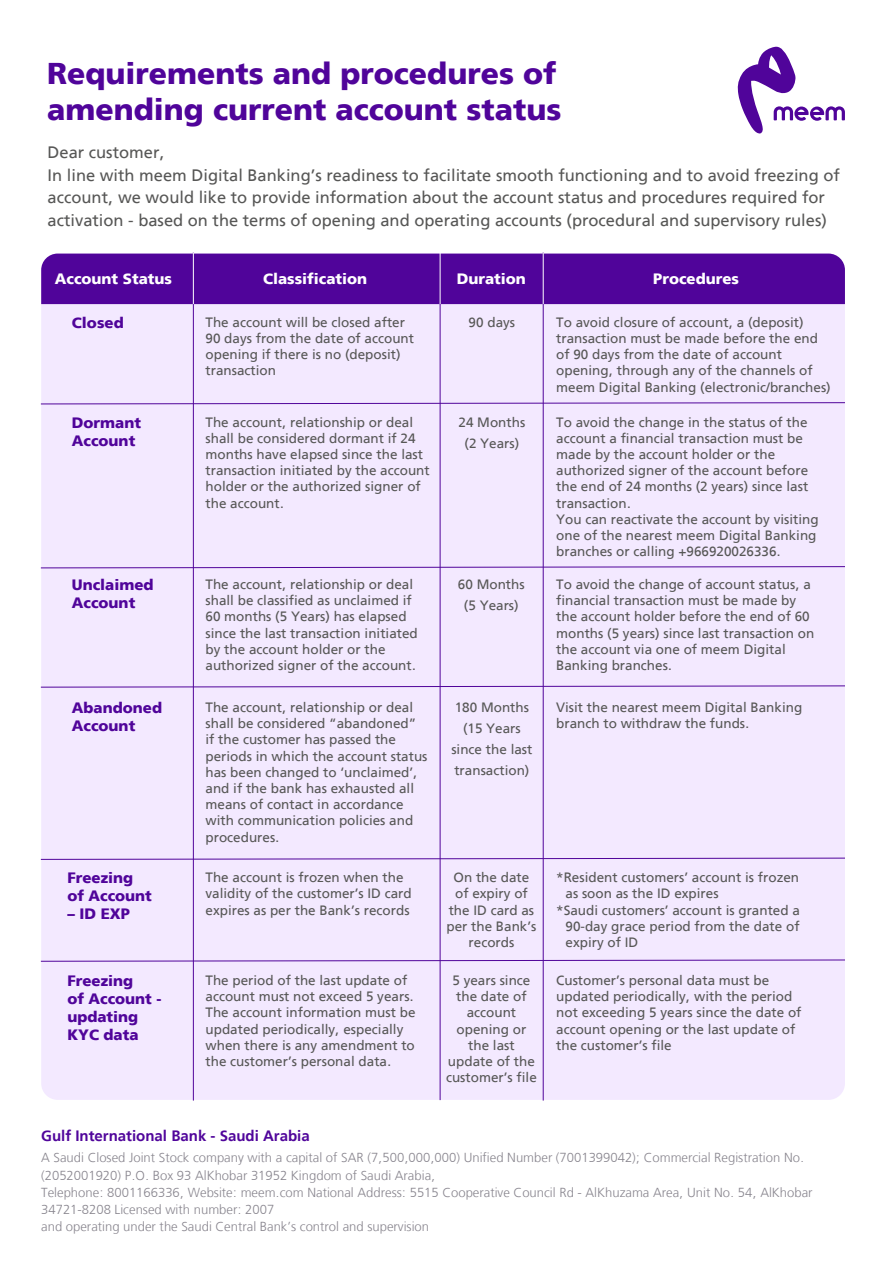
<style>
.page{position:relative;width:893px;height:1263px;background:#fff}
.page>*{position:absolute;margin:0;border:0;box-sizing:border-box;transform-origin:0 0}
.t1{font:900 30px/36px "Frutiger LT Arabic 75";color:#50049a}
.t2{font:16.5px/22.8px "Frutiger LT Arabic 55 Roman";color:#575756}
.t3{font:900 15px/18px "Frutiger LT Arabic 75";color:#50049a}
.t4{font:900 15px "Frutiger LT Arabic 75";color:#fff}
.t5{font:700 15px "Frutiger LT Arabic 65";color:#50059b}
.t6{font:13.5px/16.2px "Frutiger LT Arabic 55 Roman";color:#575756}
.t7{font:300 13.05px/17.2px "Frutiger LT Arabic 45";color:#88858e}
</style>
<div class="page">
<svg style="left:737px;top:47px;width:108px;height:87px"></svg>
<div style="left:41px;top:254px;width:804px;height:846px;background:#f3e9ff;border-radius:16px"></div>
<hr style="left:193px;top:252px;width:1px;height:848px;background:#50049a">
<hr style="left:440px;top:256px;width:1px;height:844px;background:#50049a">
<hr style="left:543px;top:252px;width:1px;height:848px;background:#50049a">
<div style="left:41px;top:254px;width:804px;height:50px;background:#50049a"></div>
<svg style="left:40px;top:566px;width:805px;height:3px"></svg>
<svg style="left:40px;top:402px;width:805px;height:3px"></svg>
<svg style="left:40px;top:685px;width:805px;height:3px"></svg>
<svg style="left:40px;top:857px;width:805px;height:3px"></svg>
<svg style="left:40px;top:959px;width:805px;height:3px"></svg>
<hr style="left:193px;top:252px;width:1px;height:52px;background:#fff">
<hr style="left:440px;top:253px;width:1px;height:51px;background:#fff">
<hr style="left:543px;top:252px;width:1px;height:52px;background:#fff">
<h1 class="t1" style="left:47px;top:55px;width:516px">Requirements and procedures of amending current account status</h1>
<p class="t2" style="left:48px;top:141px;width:794px">Dear customer,<br>In line with meem Digital Banking’s readiness to facilitate smooth functioning and to avoid freezing of account, we would like to provide information about the account status and procedures required for activation - based on the terms of opening and operating accounts (procedural and supervisory rules)</p>
<p class="t4" style="left:55px;top:270px;width:119px">Account Status</p>
<p class="t4" style="left:263px;top:270px;width:106px">Classification</p>
<p class="t4" style="left:457px;top:270px;width:71px">Duration</p>
<p class="t4" style="left:653px;top:270px;width:87px">Procedures</p>
<p class="t6" style="left:205px;top:314px;width:210px">The account will be closed after<br>90 days from the date of account opening if there is no (deposit) transaction</p>
<p class="t6" style="left:556px;top:314px;width:276px">To avoid closure of account, a (deposit) transaction must be made before the end of 90 days from the date of account opening, through any of the channels of meem Digital Banking (electronic/branches)</p>
<p class="t3" style="left:72px;top:314px;width:53px">Closed</p>
<p class="t6" style="left:469px;top:314px;width:48px">90 days</p>
<p class="t3" style="left:72px;top:414px;width:71px">Dormant<br>Account</p>
<p class="t3" style="left:72px;top:576px;width:83px">Unclaimed<br>Account</p>
<p class="t6" style="left:205px;top:414px;width:226px">The account, relationship or deal shall be considered dormant if 24 months have elapsed since the last transaction initiated by the account holder or the authorized signer of the account.</p>
<p class="t6" style="left:206px;top:576px;width:214px">The account, relationship or deal shall be classified as unclaimed if 60 months (5 Years) has elapsed since the last transaction initiated by the account holder or the authorized signer of the account.</p>
<p class="t6" style="left:458px;top:411px;width:68px;line-height:21px;text-align:center">24 Months (2 Years)</p>
<p class="t6" style="left:458px;top:574px;width:68px;line-height:21px;text-align:center">60 Months (5 Years)</p>
<p class="t6" style="left:556px;top:414px;width:264px">To avoid the change in the status of the account a financial transaction must be made by the account holder or the authorized signer of the account before the end of 24 months (2 years) since last transaction.<br>You can reactivate the account by visiting one of the nearest meem Digital Banking branches or calling +966920026336.</p>
<p class="t6" style="left:556px;top:576px;width:260px">To avoid the change of account status, a financial transaction must be made by the account holder before the end of 60 months (5 years) since last transaction on the account via one of meem Digital Banking branches.</p>
<p class="t3" style="left:72px;top:699px;width:92px">Abandoned<br>Account</p>
<p class="t6" style="left:205px;top:699px;width:224px">The account, relationship or deal shall be considered “abandoned” if the customer has passed the periods in which the account status has been changed to ‘unclaimed’, and if the bank has exhausted all means of contact in accordance with communication policies and procedures.</p>
<p class="t6" style="left:451px;top:697px;width:83px;line-height:21px;text-align:center">180 Months (15 Years since the last transaction)</p>
<p class="t6" style="left:556px;top:699px;width:248px">Visit the nearest meem Digital Banking branch to withdraw the funds.</p>
<p class="t3" style="left:67px;top:869px;width:86px">Freezing of Account</p>
<p class="t3" style="left:67px;top:905px;width:64px">– ID EXP</p>
<p class="t6" style="left:205px;top:869px;width:208px">The account is frozen when the validity of the customer’s ID card expires as per the Bank’s records</p>
<p class="t6" style="left:446px;top:869px;width:92px;text-align:center">On the date of expiry of the ID card as per the Bank’s records</p>
<p class="t6" style="left:556px;top:869px;width:245px">*Resident customers’ account is frozen</p>
<p class="t6" style="left:565px;top:886px;width:155px">as soon as the ID expires</p>
<p class="t6" style="left:556px;top:902px;width:245px">*Saudi customers’ account is granted a</p>
<p class="t6" style="left:565px;top:918px;width:236px">90-day grace period from the date of</p>
<p class="t6" style="left:565px;top:934px;width:74px">expiry of ID</p>
<p class="t3" style="left:67px;top:972px;width:96px">Freezing<br>of Account - updating<br>KYC data</p>
<p class="t6" style="left:206px;top:972px;width:212px">The period of the last update of account must not exceed 5 years.<br>The account information must be updated periodically, especially when there is any amendment to the customer’s personal data.</p>
<p class="t6" style="left:446px;top:972px;width:92px;text-align:center">5 years since the date of account opening or the last update of the customer’s file</p>
<p class="t6" style="left:556px;top:972px;width:247px">Customer’s personal data must be updated periodically, with the period not exceeding 5 years since the date of account opening or the last update of the customer’s file</p>
<p class="t5" style="left:41px;top:1127px;width:270px">Gulf International Bank - Saudi Arabia</p>
<p class="t7" style="left:41px;top:1149px;width:773px">A Saudi Closed Joint Stock company with a capital of SAR (7,500,000,000) Unified Number (7001399042); Commercial Registration No. (2052001920) P.O. Box 93 AlKhobar 31952 Kingdom of Saudi Arabia,<br>Telephone: 8001166336, Website: meem.com National Address: 5515 Cooperative Council Rd - AlKhuzama Area, Unit No. 54, AlKhobar 34721-8208 Licensed with number: 2007<br>and operating under the Saudi Central Bank’s control and supervision</p>
</div>
